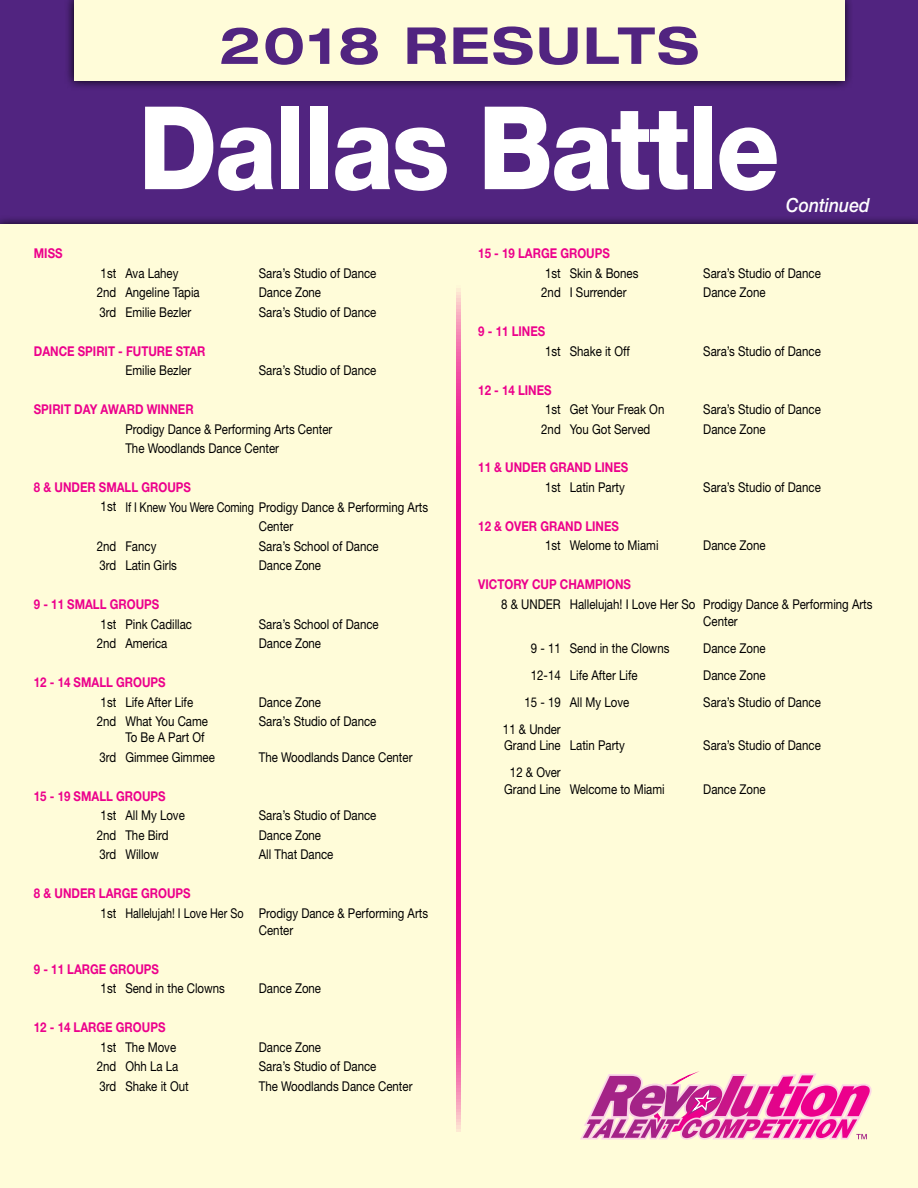
<style>
.page{position:relative;width:918px;height:1188px;background:#512480}
.page>*{position:absolute;margin:0;border:0;box-sizing:border-box;transform-origin:0 0}
.t1{font:800 115.5px "Helvetica Neue";letter-spacing:-.02em;color:#fff;scale:.9 1}
.t2{font:700 expanded 51px "Helvetica Neue";letter-spacing:.05em;color:#512480}
.t3{font:italic 500 19.5px "Helvetica Neue";color:#fff;scale:.9 1}
.t4{font:13.5px/16.5px "Helvetica Neue";color:#000;scale:.85 1}
.t5{font:700 13.5px "Helvetica Neue";color:#ec008c;scale:.85 1}
</style>
<div class="page">
<div style="left:0;top:225px;width:918px;height:963px;background:#fffcd9"></div>
<svg style="left:457px;top:288px;width:4px;height:844px;background:#ee2797"></svg>
<div style="left:64px;top:0;width:790px;height:91px;background:#000;opacity:.95"></div>
<div style="left:74px;top:0;width:770px;height:81px;background:#fffcd9"></div>
<svg style="left:580px;top:1071px;width:292px;height:69px"></svg>
<h2 class="t2" style="left:219px;top:14px;width:481px">2018 RESULTS</h2>
<h1 class="t1" style="left:138px;top:79px;width:714px">Dallas Battle</h1>
<h3 class="t3" style="left:786px;top:193px;width:95px">Continued</h3>
<p class="t5" style="left:34px;top:245px;width:13px">MISS</p>
<p class="t4" style="left:101px;top:264px;width:93px">1st Ava Lahey</p>
<p class="t4" style="left:259px;top:264px;width:140px">Sara’s Studio of Dance</p>
<p class="t4" style="left:97px;top:284px;width:123px">2nd Angeline Tapia</p>
<p class="t4" style="left:259px;top:284px;width:75px">Dance Zone</p>
<p class="t4" style="left:100px;top:303px;width:109px">3rd Emilie Bezler</p>
<p class="t4" style="left:259px;top:303px;width:140px">Sara’s Studio of Dance</p>
<p class="t5" style="left:34px;top:342px;width:204px">DANCE SPI RIT - FUTURE STAR</p>
<p class="t4" style="left:125px;top:362px;width:79px">Emilie Bezler</p>
<p class="t4" style="left:259px;top:362px;width:140px">Sara’s Studio of Dance</p>
<p class="t5" style="left:34px;top:401px;width:189px">SPI RIT DAY AWARD WI NNER</p>
<p class="t4" style="left:125px;top:419px;width:245px;line-height:19.5px">Prodigy Dance &amp; Performing Arts Center<br>The Woodlands Dance Center</p>
<p class="t5" style="left:34px;top:479px;width:45px">8 &amp; UNDER</p>
<p class="t5" style="left:99px;top:479px;width:110px">SMALL GROUPS</p>
<p class="t4" style="left:101px;top:498px;width:387px">1st If I Knew You Were Coming Prodigy Dance &amp; Performing Arts</p>
<p class="t4" style="left:259px;top:518px;width:42px">Center</p>
<p class="t4" style="left:97px;top:537px;width:72px">2nd Fancy</p>
<p class="t4" style="left:259px;top:537px;width:143px">Sara’s School of Dance</p>
<p class="t4" style="left:100px;top:557px;width:93px">3rd Latin Girls</p>
<p class="t4" style="left:259px;top:557px;width:75px">Dance Zone</p>
<p class="t5" style="left:34px;top:596px;width:149px">9 - 11 SMALL GROUPS</p>
<p class="t4" style="left:101px;top:615px;width:109px">1st Pink Cadillac</p>
<p class="t4" style="left:259px;top:615px;width:143px">Sara’s School of Dance</p>
<p class="t4" style="left:97px;top:635px;width:85px">2nd America</p>
<p class="t4" style="left:259px;top:635px;width:75px">Dance Zone</p>
<p class="t5" style="left:34px;top:674px;width:157px">12 - 14 SMALL GROUPS</p>
<p class="t4" style="left:101px;top:693px;width:110px">1st Life After Life</p>
<p class="t4" style="left:259px;top:693px;width:75px">Dance Zone</p>
<p class="t4" style="left:97px;top:713px;width:132px">2nd What You Came</p>
<p class="t4" style="left:259px;top:713px;width:140px">Sara’s Studio of Dance</p>
<p class="t4" style="left:100px;top:728px;width:137px;line-height:19.5px;text-indent:26px">To Be A Part Of<br>3rd Gimmee Gimmee</p>
<p class="t4" style="left:259px;top:749px;width:182px">The Woodlands Dance Center</p>
<p class="t5" style="left:34px;top:788px;width:157px">15 - 19 SMALL GROUPS</p>
<p class="t4" style="left:101px;top:807px;width:101px">1st All My Love</p>
<p class="t4" style="left:259px;top:807px;width:140px">Sara’s Studio of Dance</p>
<p class="t4" style="left:97px;top:827px;width:86px">2nd The Bird</p>
<p class="t4" style="left:259px;top:827px;width:75px">Dance Zone</p>
<p class="t4" style="left:100px;top:846px;width:71px">3rd Willow</p>
<p class="t4" style="left:259px;top:846px;width:89px">All That Dance</p>
<p class="t5" style="left:34px;top:885px;width:45px">8 &amp; UNDER</p>
<p class="t5" style="left:99px;top:885px;width:110px">LARGE GROUPS</p>
<p class="t4" style="left:259px;top:905px;width:201px;text-indent:-158px">1st Hallelujah! I Love Her So Prodigy Dance &amp; Performing Arts<br>Center</p>
<p class="t5" style="left:34px;top:960px;width:149px">9 - 11 LARGE GROUPS</p>
<p class="t4" style="left:101px;top:980px;width:148px">1st Send in the Clowns</p>
<p class="t4" style="left:259px;top:980px;width:75px">Dance Zone</p>
<p class="t5" style="left:34px;top:1019px;width:156px">12 - 14 LARGE GROUPS</p>
<p class="t4" style="left:101px;top:1038px;width:90px">1st The Move</p>
<p class="t4" style="left:259px;top:1038px;width:75px">Dance Zone</p>
<p class="t4" style="left:97px;top:1058px;width:97px">2nd Ohh La La</p>
<p class="t4" style="left:259px;top:1058px;width:140px">Sara’s Studio of Dance</p>
<p class="t4" style="left:100px;top:1077px;width:106px">3rd Shake it Out</p>
<p class="t4" style="left:259px;top:1077px;width:182px">The Woodlands Dance Center</p>
<p class="t5" style="left:478px;top:245px;width:156px">15 - 19 LARGE GROUPS</p>
<p class="t4" style="left:545px;top:264px;width:111px">1st Skin &amp; Bones</p>
<p class="t4" style="left:703px;top:264px;width:140px">Sara’s Studio of Dance</p>
<p class="t4" style="left:541px;top:284px;width:102px">2nd I Surrender</p>
<p class="t4" style="left:703px;top:284px;width:75px">Dance Zone</p>
<p class="t5" style="left:478px;top:323px;width:80px">9 - 11 LINES</p>
<p class="t4" style="left:545px;top:342px;width:101px">1st Shake it Off</p>
<p class="t4" style="left:703px;top:342px;width:140px">Sara’s Studio of Dance</p>
<p class="t5" style="left:478px;top:381px;width:88px">12 - 14 LINES</p>
<p class="t4" style="left:545px;top:401px;width:142px">1st Get Your Freak On</p>
<p class="t4" style="left:703px;top:401px;width:140px">Sara’s Studio of Dance</p>
<p class="t4" style="left:541px;top:420px;width:130px">2nd You Got Served</p>
<p class="t4" style="left:703px;top:420px;width:75px">Dance Zone</p>
<p class="t5" style="left:478px;top:459px;width:53px">11 &amp; UNDER</p>
<p class="t5" style="left:550px;top:459px;width:21px">GRAND</p>
<p class="t5" style="left:595px;top:459px;width:41px">LINES</p>
<p class="t4" style="left:545px;top:479px;width:95px">1st Latin Party</p>
<p class="t4" style="left:703px;top:479px;width:140px">Sara’s Studio of Dance</p>
<p class="t5" style="left:478px;top:518px;width:94px">12 &amp; OVER GRAND</p>
<p class="t5" style="left:585px;top:518px;width:41px">LINES</p>
<p class="t4" style="left:545px;top:537px;width:135px">1st Welome to Miami</p>
<p class="t4" style="left:703px;top:537px;width:75px">Dance Zone</p>
<p class="t5" style="left:478px;top:576px;width:181px">VICTORY CUP CHAM PIONS</p>
<p class="t4" style="left:703px;top:596px;width:201px;text-indent:-202px">8 &amp; UNDER Hallelujah! I Love Her So Prodigy Dance &amp; Performing Arts<br>Center</p>
<p class="t4" style="left:531px;top:639px;width:165px">9 - 11 Send in the Clowns</p>
<p class="t4" style="left:703px;top:639px;width:75px">Dance Zone</p>
<p class="t4" style="left:531px;top:666px;width:127px">12-14 Life After Life</p>
<p class="t4" style="left:703px;top:666px;width:75px">Dance Zone</p>
<p class="t4" style="left:524px;top:693px;width:125px">15 - 19 All My Love</p>
<p class="t4" style="left:703px;top:693px;width:140px">Sara’s Studio of Dance</p>
<p class="t4" style="left:503px;top:720px;width:145px">11 &amp; Under<br>Grand Line Latin Party</p>
<p class="t4" style="left:703px;top:737px;width:140px">Sara’s Studio of Dance</p>
<p class="t4" style="left:504px;top:764px;width:190px;text-indent:6px">12 &amp; Over<br>Grand Line Welcome to Miami</p>
<p class="t4" style="left:703px;top:780px;width:75px">Dance Zone</p>
</div>
